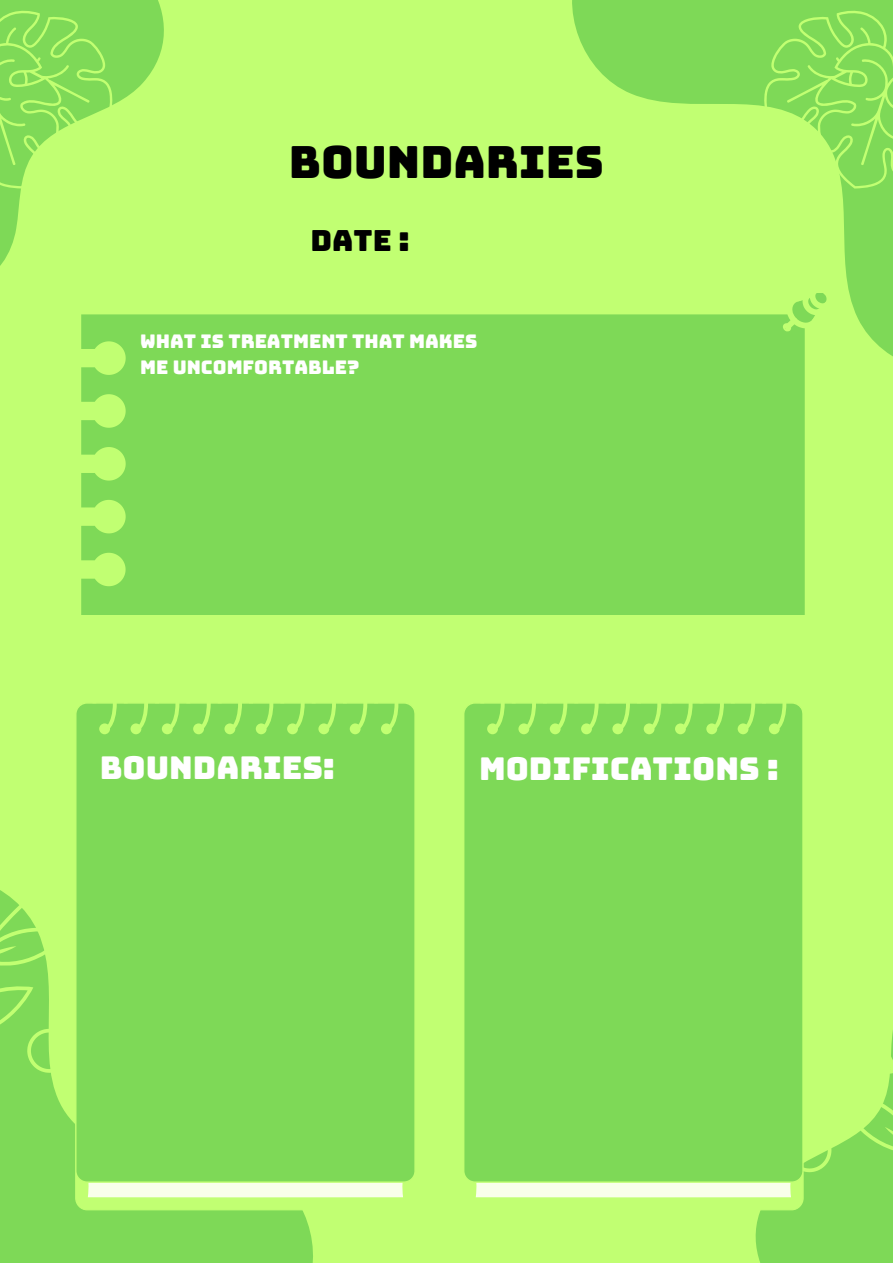
<style>
.page{position:relative;width:893px;height:1264px;background:#fff}
.page>*{position:absolute;margin:0;border:0;box-sizing:border-box;transform-origin:0 0}
.t1{font:44.4px "Bungee";color:#000}
.t2{font:31.5px "Bungee";color:#fff}
.t3{font:29.1px "Bungee";color:#000}
.t4{font:18.75px/25.8px "Bungee";color:#fff}
</style>
<div class="page">
<div style="left:0;top:0;width:892px;height:1262px;background:#c1ff72"></div>
<div style="left:755px;top:1217px;width:137px;height:45px;background:#7ed957"></div>
<svg style="left:758px;top:1040px;width:134px;height:177px"></svg>
<div style="left:0;top:1098px;width:313px;height:164px;background:#7ed957"></div>
<svg style="left:0;top:890px;width:58px;height:208px"></svg>
<svg style="left:0;top:0;width:164px;height:266px"></svg>
<svg style="left:0;top:10px;width:113px;height:178px"></svg>
<svg style="left:892px;top:496px;width:1px;height:23px"></svg>
<svg style="left:572px;top:0;width:320px;height:356px"></svg>
<svg style="left:763px;top:10px;width:129px;height:178px"></svg>
<div style="left:81px;top:309px;width:729px;height:306px;background:#7ed957"></div>
<svg style="left:779px;top:293px;width:53px;height:38px"></svg>
<div style="left:75px;top:703px;width:340px;height:507px;background:#7ed957"></div>
<svg style="left:92px;top:703px;width:306px;height:31px"></svg>
<svg style="left:803px;top:1122px;width:33px;height:76px"></svg>
<div style="left:464px;top:703px;width:339px;height:507px;background:#7ed957"></div>
<svg style="left:480px;top:703px;width:320px;height:31px"></svg>
<p class="t1" style="left:289px;top:140px;width:316px">BOUNDARIES</p>
<p class="t3" style="left:310px;top:226px;width:100px">DATE :</p>
<p class="t4" style="left:140px;top:328px;width:338px">WHAT IS TREATMENT THAT MAKES<br>ME UNCOMFORTABLE?</p>
<p class="t2" style="left:100px;top:752px;width:236px">BOUNDARIES:</p>
<p class="t2" style="left:479px;top:752px;width:301px">MODIFICATIONS :</p>
</div>
